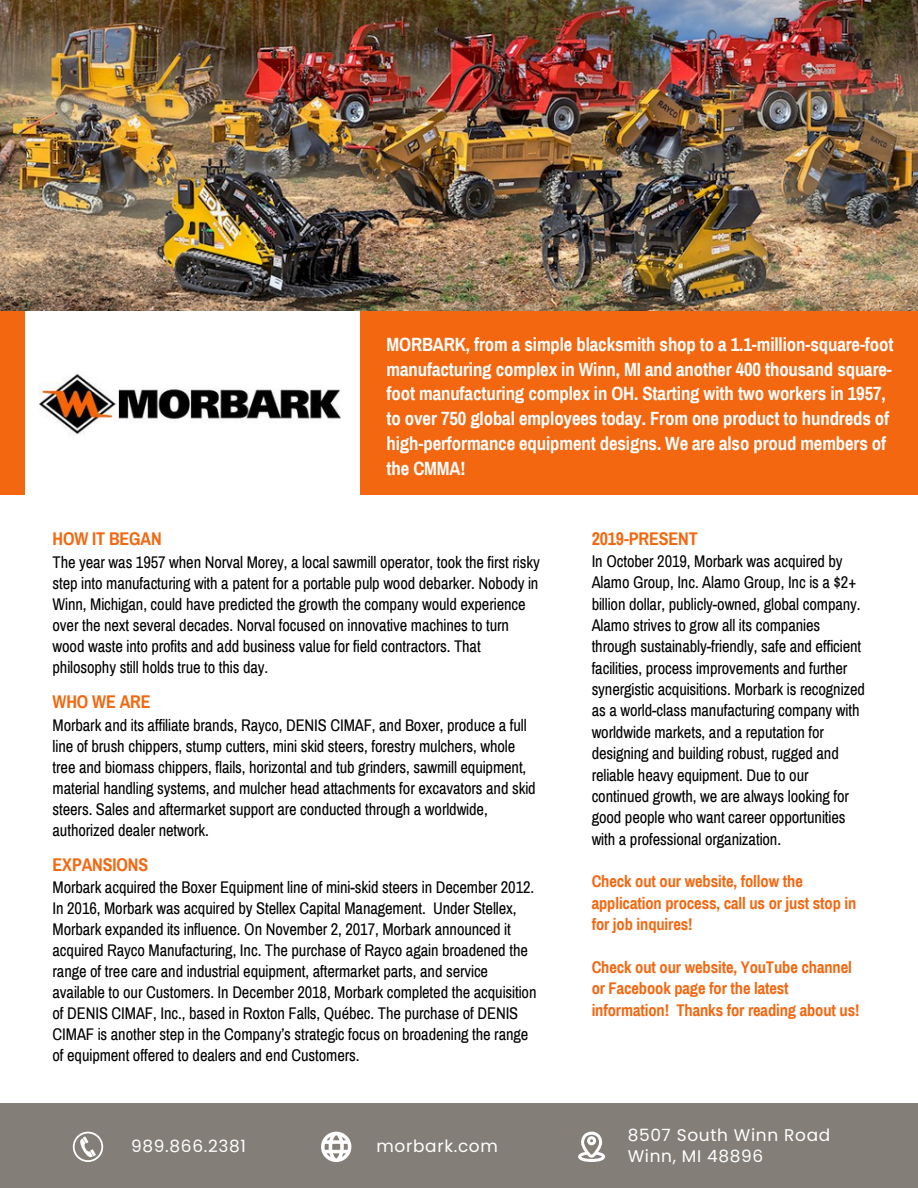
<style>
.page{position:relative;width:918px;height:1188px;background:#fff}
.page>*{position:absolute;margin:0;border:0;box-sizing:border-box;transform-origin:0 0}
.t1{font:700 18.75px/24.8px "Archivo Narrow";letter-spacing:-.005em;color:#fff}
.t2{font:700 18px "Archivo Narrow";letter-spacing:-.005em;color:#f36710}
.t3{font:16.95px "Poppins";letter-spacing:.04em;color:#fff}
.t4{font:16.5px/21px "Archivo Narrow";letter-spacing:-.005em;color:#000}
.t5{font:700 16.5px/21.3px "Archivo Narrow";letter-spacing:-.005em;color:#f36710}
</style>
<div class="page">
<img style="left:0;top:0;width:918px;height:311px">
<div style="left:0;top:1103px;width:918px;height:85px;background:#837e78"></div>
<svg style="left:73px;top:1132px;width:30px;height:30px"></svg>
<svg style="left:578px;top:1132px;width:27px;height:30px"></svg>
<svg style="left:321px;top:1132px;width:30px;height:30px"></svg>
<div style="left:0;top:311px;width:918px;height:184px;background:#f36710"></div>
<div style="left:25px;top:311px;width:335px;height:192px;background:#fff"></div>
<img style="left:39px;top:373px;width:302px;height:62px">
<p class="t1" style="left:387px;top:332px;width:509px">MORBARK, from a simple blacksmith shop to a 1.1-million-square-foot manufacturing complex in Winn, MI and another 400 thousand square&shy;foot manufacturing complex in OH. Starting with two workers in 1957, to over 750 global employees today. From one product to hundreds of high-performance equipment designs. We are also proud members of the CMMA!</p>
<p class="t2" style="left:53px;top:529px;width:111px">HOW IT BEGAN</p>
<p class="t4" style="left:53px;top:552px;width:489px">The year was 1957 when Norval Morey, a local sawmill operator, took the first risky step into manufacturing with a patent for a portable pulp wood debarker. Nobody in Winn, Michigan, could have predicted the growth the company would experience over the next several decades. Norval focused on innovative machines to turn wood waste into profits and add business value for field contractors. That philosophy still holds true to this day.</p>
<p class="t2" style="left:53px;top:692px;width:100px">WHO WE ARE</p>
<p class="t4" style="left:53px;top:715px;width:485px">Morbark and its affiliate brands, Rayco, DENIS CIMAF, and Boxer, produce a full line of brush chippers, stump cutters, mini skid steers, forestry mulchers, whole tree and biomass chippers, flails, horizontal and tub grinders, sawmill equipment, material handling systems, and mulcher head attachments for excavators and skid steers. Sales and aftermarket support are conducted through a worldwide, authorized dealer network.</p>
<p class="t2" style="left:53px;top:855px;width:97px">EXPANSIONS</p>
<p class="t4" style="left:53px;top:877px;width:485px">Morbark acquired the Boxer Equipment line of mini-skid steers in December 2012.<br>In 2016, Morbark was acquired by Stellex Capital Management. Under Stellex, Morbark expanded its influence. On November 2, 2017, Morbark announced it acquired Rayco Manufacturing, Inc. The purchase of Rayco again broadened the range of tree care and industrial equipment, aftermarket parts, and service available to our Customers. In December 2018, Morbark completed the acquisition of DENIS CIMAF, Inc., based in Roxton Falls, Québec. The purchase of DENIS CIMAF is another step in the Company’s strategic focus on broadening the range of equipment offered to dealers and end Customers.</p>
<p class="t3" style="left:131px;top:1134px;width:116px">989.866.2381</p>
<p class="t3" style="left:377px;top:1134px;width:123px">morbark.com</p>
<p class="t2" style="left:592px;top:530px;width:108px">2019-PRESENT</p>
<p class="t4" style="left:592px;top:551px;width:275px">In October 2019, Morbark was acquired by Alamo Group, Inc. Alamo Group, Inc is a $2+ billion dollar, publicly-owned, global company.<br>Alamo strives to grow all its companies through sustainably-friendly, safe and efficient facilities, process improvements and further synergistic acquisitions. Morbark is recognized as a world-class manufacturing company with worldwide markets, and a reputation for designing and building robust, rugged and reliable heavy equipment. Due to our continued growth, we are always looking for good people who want career opportunities with a professional organization.</p>
<p class="t5" style="left:592px;top:871px;width:266px">Check out our website, follow the application process, call us or just stop in for job inquires!</p>
<p class="t5" style="left:592px;top:957px;width:269px">Check out our website, YouTube channel or Facebook page for the latest information! Thanks for reading about us!</p>
<p class="t3" style="left:628px;top:1123px;width:204px">8507 South Winn Road</p>
<p class="t3" style="left:628px;top:1145px;width:137px">Winn, MI 48896</p>
</div>
